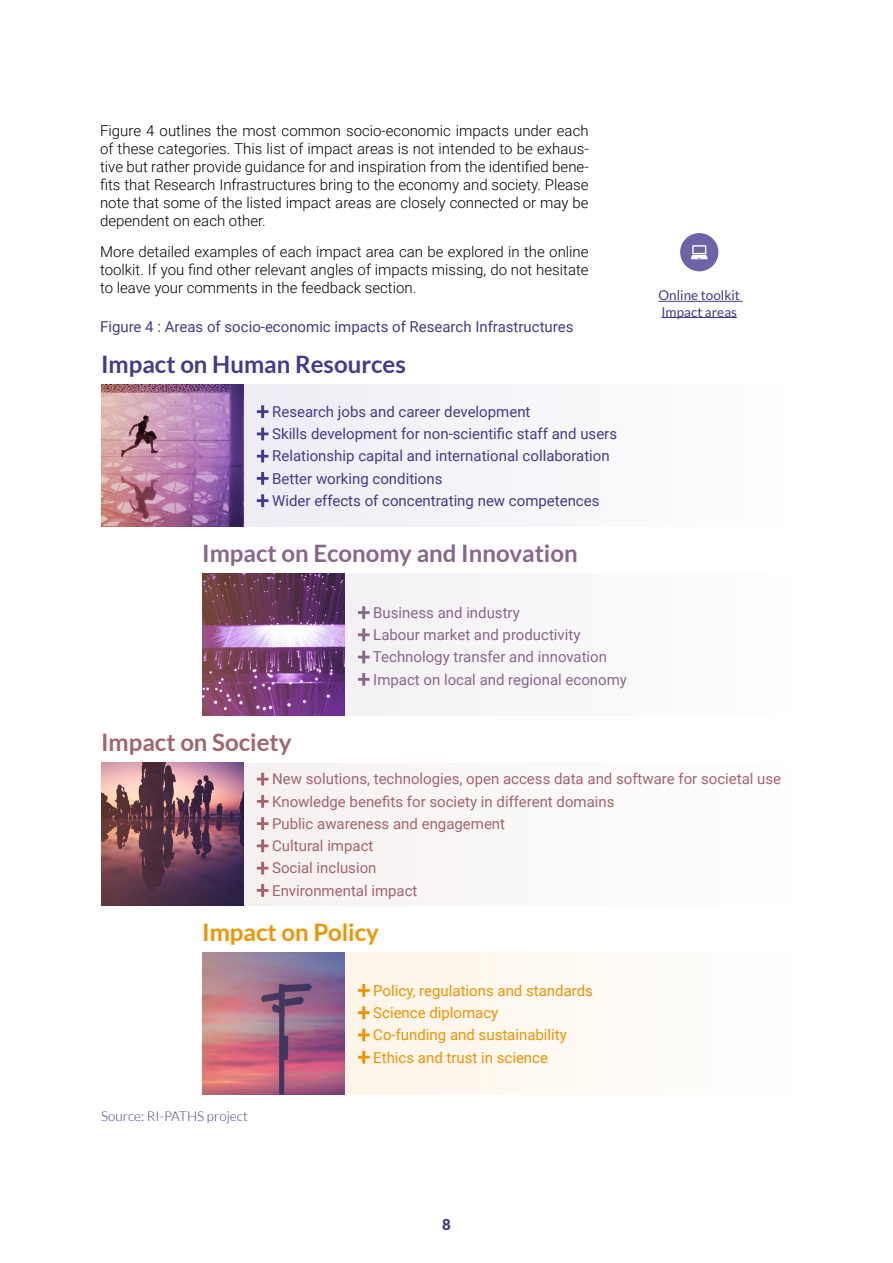
<style>
.page{position:relative;width:893px;height:1263px;background:#fff}
.page>*{position:absolute;margin:0;border:0;box-sizing:border-box;transform-origin:0 0}
.t1{font:700 24px "Lato";color:#88668a}
.t2{font:700 24px "Lato";color:#46398d}
.t3{font:700 24px "Lato";color:#a3646c}
.t4{font:700 24px "Lato";color:#f19201}
.t5{font:300 15px/18px "Roboto";color:#000;text-align:justify}
.t6{font:15px/22.2px "Roboto";color:#46398d}
.t7{font:15px/22.2px "Roboto";color:#a3646c}
.t8{font:15px/22.2px "Roboto";color:#88668a}
.t9{font:15px/22.2px "Roboto";color:#f19201}
.t10{font:900 15px "Lato";color:#46398d}
.t11{font:13.5px/16.2px "Lato";color:#46398d}
.t12{font:300 13.5px "Lato";color:#46398d}
</style>
<div class="page">
<hr style="left:658px;top:301px;width:85px;height:1px;background:#46398d">
<hr style="left:661px;top:317px;width:76px;height:1px;background:#46398d">
<div style="left:680px;top:233px;width:38px;height:38px;background:#6f63a8;border-radius:50%"></div>
<svg style="left:691px;top:245px;width:17px;height:14px"></svg>
<div style="left:221px;top:384px;width:587px;height:142px;background:#f6f5f9"></div>
<img style="left:101px;top:384px;width:142px;height:142px">
<svg style="left:257px;top:405px;width:11px;height:13px"></svg>
<svg style="left:257px;top:427px;width:11px;height:13px"></svg>
<svg style="left:257px;top:450px;width:11px;height:12px"></svg>
<svg style="left:257px;top:472px;width:11px;height:13px"></svg>
<svg style="left:257px;top:494px;width:11px;height:13px"></svg>
<div style="left:322px;top:574px;width:486px;height:142px;background:#f9f8f9"></div>
<img style="left:202px;top:574px;width:142px;height:142px">
<svg style="left:358px;top:606px;width:12px;height:13px"></svg>
<svg style="left:358px;top:628px;width:12px;height:13px"></svg>
<svg style="left:358px;top:651px;width:12px;height:12px"></svg>
<svg style="left:358px;top:673px;width:12px;height:13px"></svg>
<div style="left:221px;top:763px;width:588px;height:142px;background:#faf7f8"></div>
<img style="left:101px;top:763px;width:142px;height:142px">
<svg style="left:257px;top:773px;width:11px;height:12px"></svg>
<svg style="left:257px;top:795px;width:11px;height:13px"></svg>
<svg style="left:257px;top:817px;width:11px;height:13px"></svg>
<svg style="left:257px;top:839px;width:11px;height:13px"></svg>
<svg style="left:257px;top:862px;width:11px;height:12px"></svg>
<svg style="left:257px;top:884px;width:11px;height:13px"></svg>
<div style="left:322px;top:952px;width:487px;height:142px;background:#fef9f3"></div>
<img style="left:202px;top:952px;width:142px;height:142px">
<svg style="left:358px;top:984px;width:12px;height:13px"></svg>
<svg style="left:358px;top:1006px;width:12px;height:13px"></svg>
<svg style="left:358px;top:1028px;width:12px;height:13px"></svg>
<svg style="left:358px;top:1051px;width:12px;height:12px"></svg>
<p class="t5" style="left:100px;top:122px;width:490px">Figure 4 outlines the most common socio-economic impacts under each of these categories. This list of impact areas is not intended to be exhaus&shy;tive but rather provide guidance for and inspiration from the identified bene&shy;fits that Research Infrastructures bring to the economy and society. Please note that some of the listed impact areas are closely connected or may be dependent on each other.</p>
<p class="t5" style="left:100px;top:242px;width:490px">More detailed examples of each impact area can be explored in the online toolkit. If you find other relevant angles of impacts missing, do not hesitate to leave your comments in the feedback section.</p>
<p class="t6" style="left:100px;top:315px;width:475px">Figure 4 : Areas of socio-economic impacts of Research Infrastructures</p>
<h1 class="t2" style="left:101px;top:350px;width:306px">Impact on Human Resources</h1>
<p class="t6" style="left:272px;top:400px;width:346px">Research jobs and career development<br>Skills development for non-scientific staff and users Relationship capital and international collaboration Better working conditions<br>Wider effects of concentrating new competences</p>
<h1 class="t1" style="left:202px;top:540px;width:377px">Impact on Economy and Innovation</h1>
<h1 class="t3" style="left:101px;top:729px;width:192px">Impact on Society</h1>
<p class="t8" style="left:373px;top:601px;width:255px">Business and industry<br>Labour market and productivity<br>Technology transfer and innovation<br>Impact on local and regional economy</p>
<p class="t11" style="left:658px;top:287px;width:83px">Online toolkit<br>Impact areas</p>
<p class="t7" style="left:272px;top:767px;width:510px">New solutions, technologies, open access data and software for societal use Knowledge benefits for society in different domains<br>Public awareness and engagement<br>Cultural impact<br>Social inclusion<br>Environmental impact</p>
<h1 class="t4" style="left:202px;top:918px;width:178px">Impact on Policy</h1>
<p class="t12" style="left:101px;top:1109px;width:148px">Source: RI-PATHS project</p>
<p class="t9" style="left:373px;top:979px;width:221px">Policy, regulations and standards<br>Science diplomacy<br>Co-funding and sustainability<br>Ethics and trust in science</p>
<p class="t10" style="left:442px;top:1216px;width:10px">8</p>
</div>
